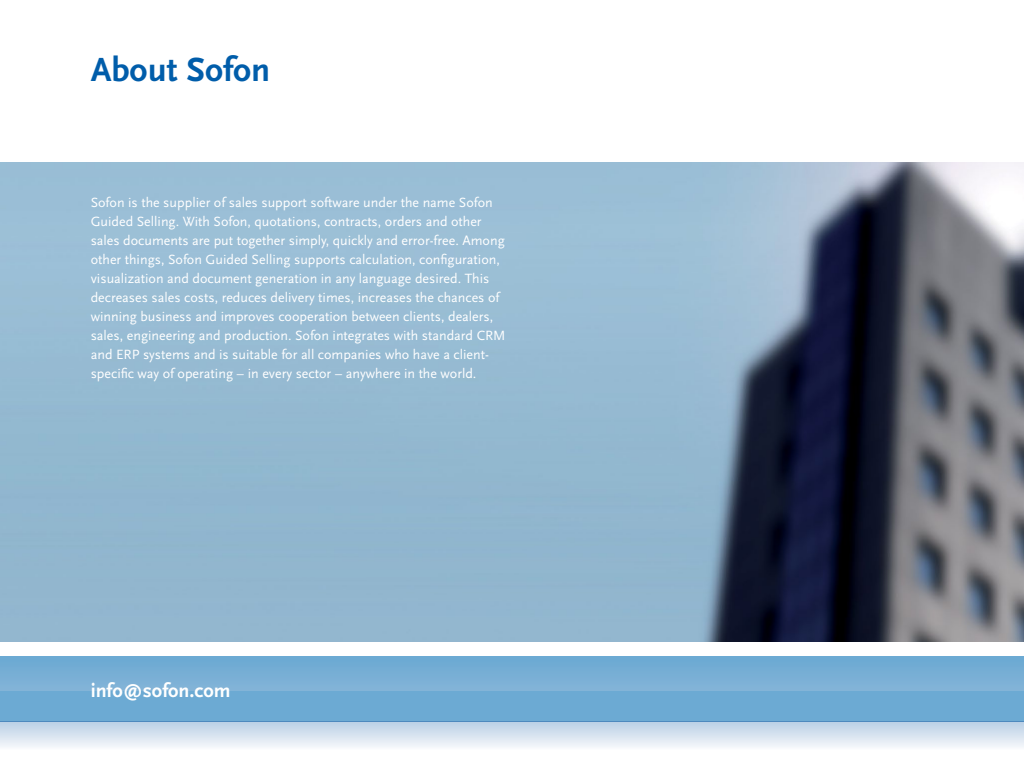
<style>
.page{position:relative;width:1024px;height:768px;background:#fff}
.page>*{position:absolute;margin:0;border:0;box-sizing:border-box;transform-origin:0 0}
.t1{font:700 35px "Scala Sans";color:#005daa}
.t2{font:700 20.1px "Scala Sans";color:#fff}
.t3{font:14px/19px "Scala Sans";color:#fff}
</style>
<div class="page">
<div style="left:0;top:657px;width:1024px;height:65px;background:#6caad3"></div>
<div style="left:0;top:657px;width:1024px;height:33px;background:#77aed5"></div>
<svg style="left:0;top:722px;width:1024px;height:25px;background:#d6e2ef"></svg>
<img style="left:0;top:163px;width:1024px;height:479px">
<h1 class="t1" style="left:91px;top:51px;width:181px">About Sofon</h1>
<p class="t3" style="left:91px;top:193px;width:416px">Sofon is the supplier of sales support software under the name Sofon Guided Selling. With Sofon, quotations, contracts, orders and other sales documents are put together simply, quickly and error-free. Among other things, Sofon Guided Selling supports calculation, configuration, visualization and document generation in any language desired. This decreases sales costs, reduces delivery times, increases the chances of winning business and improves cooperation between clients, dealers, sales, engineering and production. Sofon integrates with standard CRM and ERP systems and is suitable for all companies who have a client&shy;specific way of operating – in every sector – anywhere in the world.</p>
<h2 class="t2" style="left:91px;top:679px;width:141px">info@sofon.com</h2>
</div>
